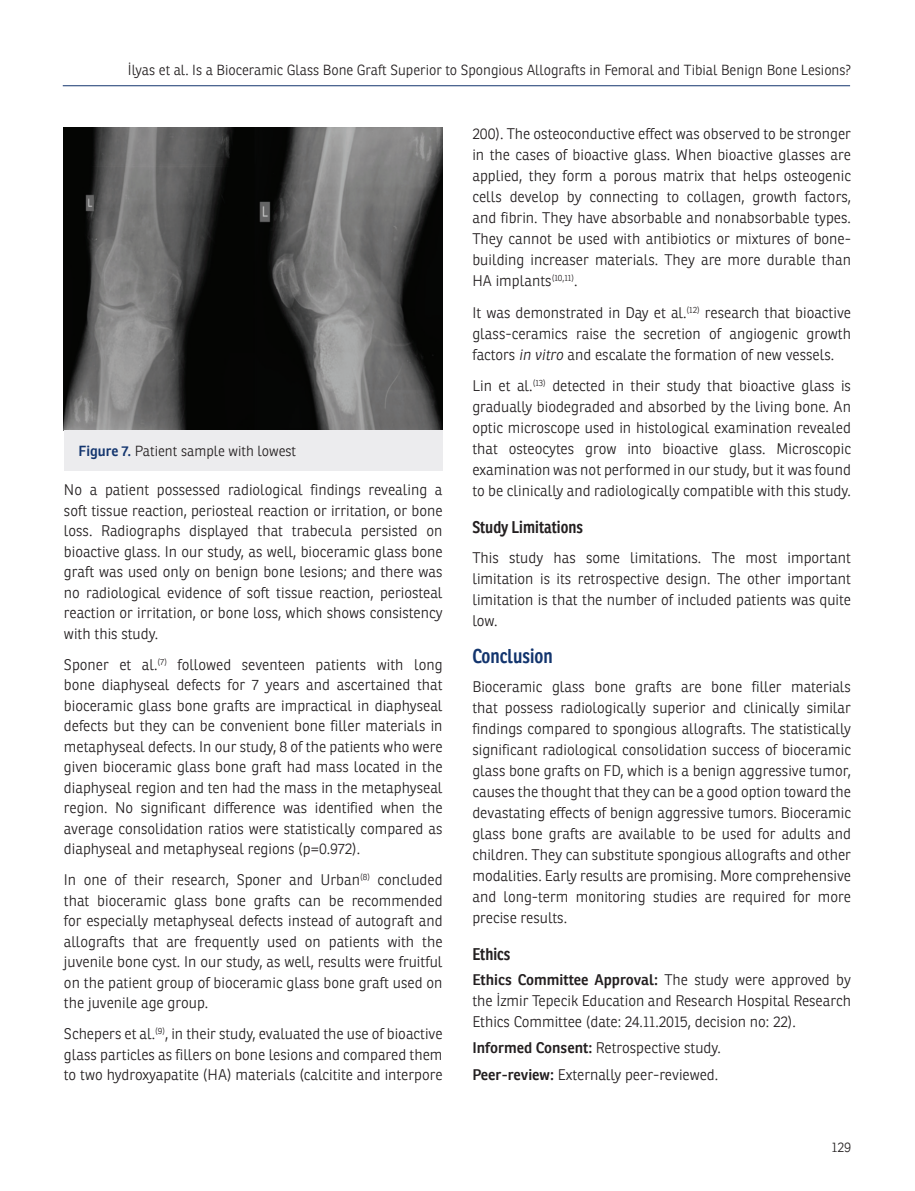
<style>
.page{position:relative;width:915px;height:1191px;background:#fff}
.page>*{position:absolute;margin:0;border:0;box-sizing:border-box;transform-origin:0 0}
.ANA_BASLIK{font:600 19.5px "Ronnia Cond";color:#13356e}
.ARA_BALIK{font:600 16.5px "Ronnia Cond";color:#231f20}
.YAZI{font:300 15px/21px "Ronnia";color:#231f20;text-align:justify}
.ETİK{font:300 15px/21px "Ronnia";color:#231f20;text-align:justify}
.RESİM-ALTI{font:300 14.25px "Ronnia";color:#231f20}
.t1{font:300 13.5px "Ronnia";color:#231f20}
.s1{font-weight:600;color:#13356e}
.s2{font-style:italic}
.s3{font-weight:600}
</style>
<div class="page">
<hr style="left:63px;top:85px;width:786px;height:1px;background:#13356e">
<img style="left:64px;top:128px;width:378px;height:302px">
<div style="left:64px;top:430px;width:378px;height:41px;background:#ececee"></div>
<p class="RESİM-ALTI" style="left:128px;top:61px;width:724px">İlyas et al. Is a Bioceramic Glass Bone Graft Superior to Spongious Allografts in Femoral and Tibial Benign Bone Lesions?</p>
<p class="RESİM-ALTI" style="left:79px;top:442px;width:219px"><span class="s1">Figure 7.</span> Patient sample with lowest</p>
<p class="YAZI" style="left:64px;top:479px;width:380px;line-height:20.5px">No a patient possessed radiological findings revealing a soft tissue reaction, periosteal reaction or irritation, or bone loss. Radiographs displayed that trabecula persisted on bioactive glass. In our study, as well, bioceramic glass bone graft was used only on benign bone lesions; and there was no radiological evidence of soft tissue reaction, periosteal reaction or irritation, or bone loss, which shows consistency with this study.</p>
<p class="YAZI" style="left:64px;top:654px;width:380px;line-height:20.5px">Sponer et al.<sup>(7)</sup> followed seventeen patients with long bone diaphyseal defects for 7 years and ascertained that bioceramic glass bone grafts are impractical in diaphyseal defects but they can be convenient bone filler materials in metaphyseal defects. In our study, 8 of the patients who were given bioceramic glass bone graft had mass located in the diaphyseal region and ten had the mass in the metaphyseal region. No significant difference was identified when the average consolidation ratios were statistically compared as diaphyseal and metaphyseal regions (p=0.972).</p>
<p class="YAZI" style="left:64px;top:869px;width:380px;line-height:20.5px">In one of their research, Sponer and Urban<sup>(8)</sup> concluded that bioceramic glass bone grafts can be recommended for especially metaphyseal defects instead of autograft and allografts that are frequently used on patients with the juvenile bone cyst. In our study, as well, results were fruitful on the patient group of bioceramic glass bone graft used on the juvenile age group.</p>
<p class="YAZI" style="left:64px;top:1023px;width:380px;line-height:20.5px">Schepers et al.<sup>(9)</sup>, in their study, evaluated the use of bioactive glass particles as fillers on bone lesions and compared them to two hydroxyapatite (HA) materials (calcitite and interpore</p>
<p class="YAZI" style="left:472px;top:123px;width:380px">200). The osteoconductive effect was observed to be stronger in the cases of bioactive glass. When bioactive glasses are applied, they form a porous matrix that helps osteogenic cells develop by connecting to collagen, growth factors, and fibrin. They have absorbable and nonabsorbable types.<br>They cannot be used with antibiotics or mixtures of bone&shy;building increaser materials. They are more durable than HA implants<sup>(10,11)</sup>.</p>
<p class="YAZI" style="left:472px;top:302px;width:380px">It was demonstrated in Day et al.<sup>(12)</sup> research that bioactive glass-ceramics raise the secretion of angiogenic growth factors <span class="s2">in vitro</span> and escalate the formation of new vessels.</p>
<p class="YAZI" style="left:472px;top:375px;width:380px">Lin et al.<sup>(13)</sup> detected in their study that bioactive glass is gradually biodegraded and absorbed by the living bone. An optic microscope used in histological examination revealed that osteocytes grow into bioactive glass. Microscopic examination was not performed in our study, but it was found to be clinically and radiologically compatible with this study.</p>
<p class="ARA_BALIK" style="left:472px;top:517px;width:112px">Study Limitations</p>
<p class="YAZI" style="left:472px;top:547px;width:380px">This study has some limitations. The most important limitation is its retrospective design. The other important limitation is that the number of included patients was quite low.</p>
<p class="ANA_BASLIK" style="left:472px;top:644px;width:82px">Conclusion</p>
<p class="YAZI" style="left:472px;top:676px;width:380px">Bioceramic glass bone grafts are bone filler materials that possess radiologically superior and clinically similar findings compared to spongious allografts. The statistically significant radiological consolidation success of bioceramic glass bone grafts on FD, which is a benign aggressive tumor, causes the thought that they can be a good option toward the devastating effects of benign aggressive tumors. Bioceramic glass bone grafts are available to be used for adults and children. They can substitute spongious allografts and other modalities. Early results are promising. More comprehensive and long-term monitoring studies are required for more precise results.</p>
<p class="ARA_BALIK" style="left:472px;top:944px;width:40px">Ethics</p>
<p class="ETİK" style="left:472px;top:968px;width:380px"><span class="s3">Ethics Committee Approval:</span> The study were approved by the İzmir Tepecik Education and Research Hospital Research Ethics Committee (date: 24.11.2015, decision no: 22).</p>
<p class="ETİK" style="left:472px;top:1037px;width:250px"><span class="s3">Informed Consent:</span> Retrospective study.</p>
<p class="ETİK" style="left:472px;top:1064px;width:247px"><span class="s3">Peer-review:</span> Externally peer-reviewed.</p>
<p class="t1" style="left:831px;top:1139px;width:21px">129</p>
</div>
